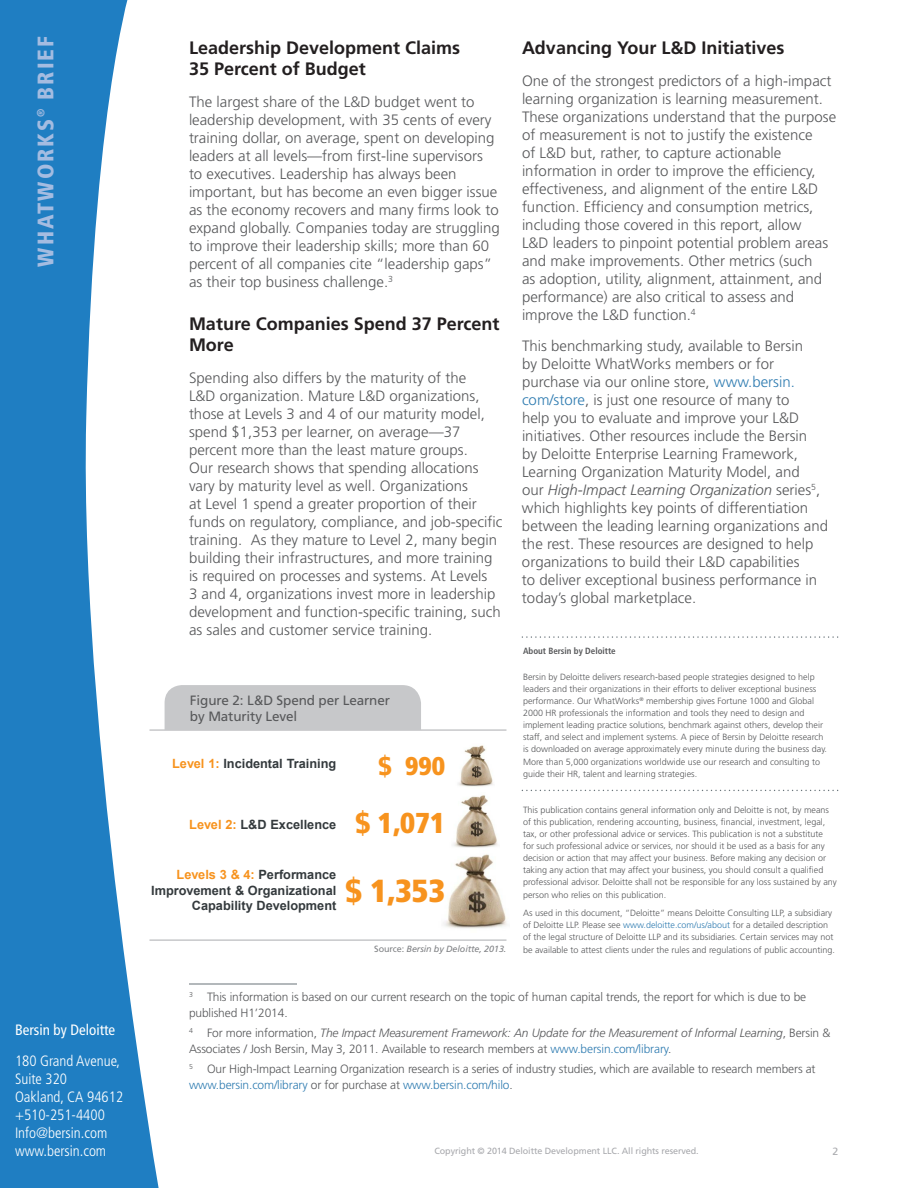
<style>
.page{position:relative;width:918px;height:1188px;background:#fff}
.page>*{position:absolute;margin:0;border:0;box-sizing:border-box;transform-origin:0 0}
.t1{font:900 condensed 31.95px "Frutiger LT Std";color:#f7931e}
.t2{font:900 condensed 28.8px "Frutiger LT Std";color:#f7931e}
.t3{font:900 condensed 25.65px "Frutiger LT Std";color:#f7931e}
.t4{font:900 condensed 22.5px "Frutiger LT Std";letter-spacing:.09em;color:#a4bce1}
.Heading_2{font:700 18px/21px "Frutiger LT Std";color:#231f20}
.Body_Text{font:300 15px/18px "Frutiger LT Std";color:#57585a}
.t5{font:300 condensed 15px/18px "Frutiger LT Std";color:#fff}
.t6{font:condensed 15px "Frutiger LT Std";color:#fff}
.Figure_name{font:13.5px/16.2px "Frutiger LT Std";letter-spacing:-.01em;color:#57585a}
.t7{font:700 12.75px/15.3px "Arial";color:#343a3d;text-align:right}
.Footnote{font:300 12px/16.5px "Frutiger LT Std";letter-spacing:-.01em;color:#57585a}
.t8{font:10.5px "Frutiger LT Std";color:#a8a9ad}
.Disclaimer_text{font:300 9px/12px "Frutiger LT Std";color:#57585a}
.t9{font:9px "Frutiger LT Std";letter-spacing:-.01em;color:#a8a9ad}
.Source_credit_line{font:italic 9px "Frutiger LT Std";letter-spacing:-.01em;color:#808285}
.About_Bersin_by_Delo{font:700 condensed 9px "Frutiger LT Std";color:#57585a}
.s1{color:#2f7cb1}
.s2{font-style:italic}
.s3{color:#f7931e}
.s4{font-style:normal}
</style>
<div class="page">
<svg style="left:0;top:0;width:165px;height:1188px;fill:#1f7ec2"></svg>
<svg style="left:522px;top:790px;width:317px;height:1px"></svg>
<svg style="left:522px;top:636px;width:317px;height:2px"></svg>
<hr style="left:149px;top:729px;width:357px;height:2px;background:#c7c8ca">
<hr style="left:149px;top:939px;width:357px;height:2px;background:#c7c8ca">
<div style="left:165px;top:685px;width:256px;height:44px;background:#c7c8ca"></div>
<hr style="left:189px;top:984px;width:108px;height:1px;background:#687379">
<img style="left:458px;top:745px;width:35px;height:42px">
<img style="left:453px;top:795px;width:45px;height:53px">
<img style="left:443px;top:854px;width:64px;height:75px">
<h3 class="t4" style="left:32px;top:267px;width:232px;rotate:-90deg">WHATWORKS<sup>®</sup> BRIEF</h3>
<p class="t6" style="left:15px;top:1021px;width:102px">Bersin by Deloitte</p>
<p class="t5" style="left:15px;top:1053px;width:110px">180 Grand Avenue,<br>Suite 320<br>Oakland, CA 94612 +510-251-4400<br>Info@bersin.com www.bersin.com</p>
<p class="Heading_2" style="left:189px;top:37px;width:273px">Leadership Development Claims<br>35 Percent of Budget</p>
<p class="Body_Text" style="left:189px;top:93px;width:312px">The largest share of the L&amp;D budget went to leadership development, with 35 cents of every training dollar, on average, spent on developing leaders at all levels—from first-line supervisors to executives. Leadership has always been important, but has become an even bigger issue as the economy recovers and many firms look to expand globally. Companies today are struggling to improve their leadership skills; more than 60 percent of all companies cite “leadership gaps” as their top business challenge.<sup>3</sup></p>
<p class="Heading_2" style="left:189px;top:313px;width:312px">Mature Companies Spend 37 Percent<br>More</p>
<p class="Body_Text" style="left:189px;top:369px;width:315px">Spending also differs by the maturity of the<br>L&amp;D organization. Mature L&amp;D organizations, those at Levels 3 and 4 of our maturity model, spend $1,353 per learner, on average—37 percent more than the least mature groups.<br>Our research shows that spending allocations vary by maturity level as well. Organizations<br>at Level 1 spend a greater proportion of their funds on regulatory, compliance, and job-specific training. As they mature to Level 2, many begin building their infrastructures, and more training is required on processes and systems. At Levels<br>3 and 4, organizations invest more in leadership development and function-specific training, such as sales and customer service training.</p>
<p class="Heading_2" style="left:522px;top:37px;width:264px">Advancing Your L&amp;D Initiatives</p>
<p class="Body_Text" style="left:522px;top:72px;width:316px">One of the strongest predictors of a high-impact learning organization is learning measurement.<br>These organizations understand that the purpose of measurement is not to justify the existence<br>of L&amp;D but, rather, to capture actionable information in order to improve the efficiency, effectiveness, and alignment of the entire L&amp;D function. Efficiency and consumption metrics, including those covered in this report, allow<br>L&amp;D leaders to pinpoint potential problem areas and make improvements. Other metrics (such<br>as adoption, utility, alignment, attainment, and performance) are also critical to assess and improve the L&amp;D function.<sup>4</sup></p>
<p class="Body_Text" style="left:522px;top:337px;width:308px">This benchmarking study, available to Bersin<br>by Deloitte WhatWorks members or for purchase via our online store, <span class="s1">www.bersin. com/store</span>, is just one resource of many to<br>help you to evaluate and improve your L&amp;D initiatives. Other resources include the Bersin<br>by Deloitte Enterprise Learning Framework, Learning Organization Maturity Model, and<br>our <span class="s2">High-Impact Learning Organization</span> series<sup>5</sup>, which highlights key points of differentiation between the leading learning organizations and the rest. These resources are designed to help organizations to build their L&amp;D capabilities<br>to deliver exceptional business performance in today’s global marketplace.</p>
<p class="About_Bersin_by_Delo" style="left:523px;top:646px;width:94px">About Bersin by Deloitte</p>
<p class="Disclaimer_text" style="left:523px;top:671px;width:306px">Bersin by Deloitte delivers research-based people strategies designed to help leaders and their organizations in their efforts to deliver exceptional business performance. Our WhatWorks<sup>®</sup> membership gives Fortune 1000 and Global 2000 HR professionals the information and tools they need to design and implement leading practice solutions, benchmark against others, develop their staff, and select and implement systems. A piece of Bersin by Deloitte research is downloaded on average approximately every minute during the business day.<br>More than 5,000 organizations worldwide use our research and consulting to guide their HR, talent and learning strategies.</p>
<p class="Disclaimer_text" style="left:523px;top:804px;width:315px">This publication contains general information only and Deloitte is not, by means of this publication, rendering accounting, business, financial, investment, legal, tax, or other professional advice or services. This publication is not a substitute<br>for such professional advice or services, nor should it be used as a basis for any decision or action that may affect your business. Before making any decision or taking any action that may affect your business, you should consult a qualified professional advisor. Deloitte shall not be responsible for any loss sustained by any person who relies on this publication.</p>
<p class="Disclaimer_text" style="left:523px;top:907px;width:313px">As used in this document, “Deloitte” means Deloitte Consulting LLP, a subsidiary of Deloitte LLP. Please see <span class="s1">www.deloitte.com/us/about</span> for a detailed description of the legal structure of Deloitte LLP and its subsidiaries. Certain services may not be available to attest clients under the rules and regulations of public accounting.</p>
<p class="Footnote" style="left:189px;top:988px;width:619px"><sup>3</sup> This information is based on our current research on the topic of human capital trends, the report for which is due to be published H1’2014.</p>
<p class="Footnote" style="left:189px;top:1025px;width:643px"><sup>4</sup> For more information, <span class="s2">The Impact Measurement Framework: An Update for the Measurement of Informal Learning</span>, Bersin &amp;<br>Associates / Josh Bersin, May 3, 2011. Available to research members at <span class="s1">www.bersin.com/library</span>.</p>
<p class="Footnote" style="left:189px;top:1061px;width:628px"><sup>5</sup> Our High-Impact Learning Organization research is a series of industry studies, which are available to research members at <span class="s1">www.bersin.com/library</span> or for purchase at <span class="s1">www.bersin.com/hilo</span>.</p>
<p class="Figure_name" style="left:190px;top:692px;width:202px">Figure 2: L&amp;D Spend per Learner by Maturity Level</p>
<p class="t3" style="left:379px;top:751px;width:68px">$ 990</p>
<p class="t7" style="left:172px;top:757px;width:166px"><span class="s3">Level 1:</span> Incidental Training</p>
<p class="t2" style="left:355px;top:806px;width:91px">$ 1,071</p>
<p class="t7" style="left:189px;top:818px;width:149px"><span class="s3">Level 2:</span> L&amp;D Excellence</p>
<p class="t7" style="left:151px;top:868px;width:187px"><span class="s3">Levels 3 &amp; 4:</span> Performance<br>Improvement &amp; Organizational<br>Capability Development</p>
<p class="t1" style="left:346px;top:871px;width:101px">$ 1,353</p>
<p class="Source_credit_line" style="left:374px;top:944px;width:134px"><span class="s4">Source:</span> Bersin by Deloitte, 2013.</p>
<p class="t9" style="left:434px;top:1146px;width:266px">Copyright © 2014 Deloitte Development LLC. All rights reserved.</p>
<p class="t8" style="left:833px;top:1146px;width:7px">2</p>
</div>
